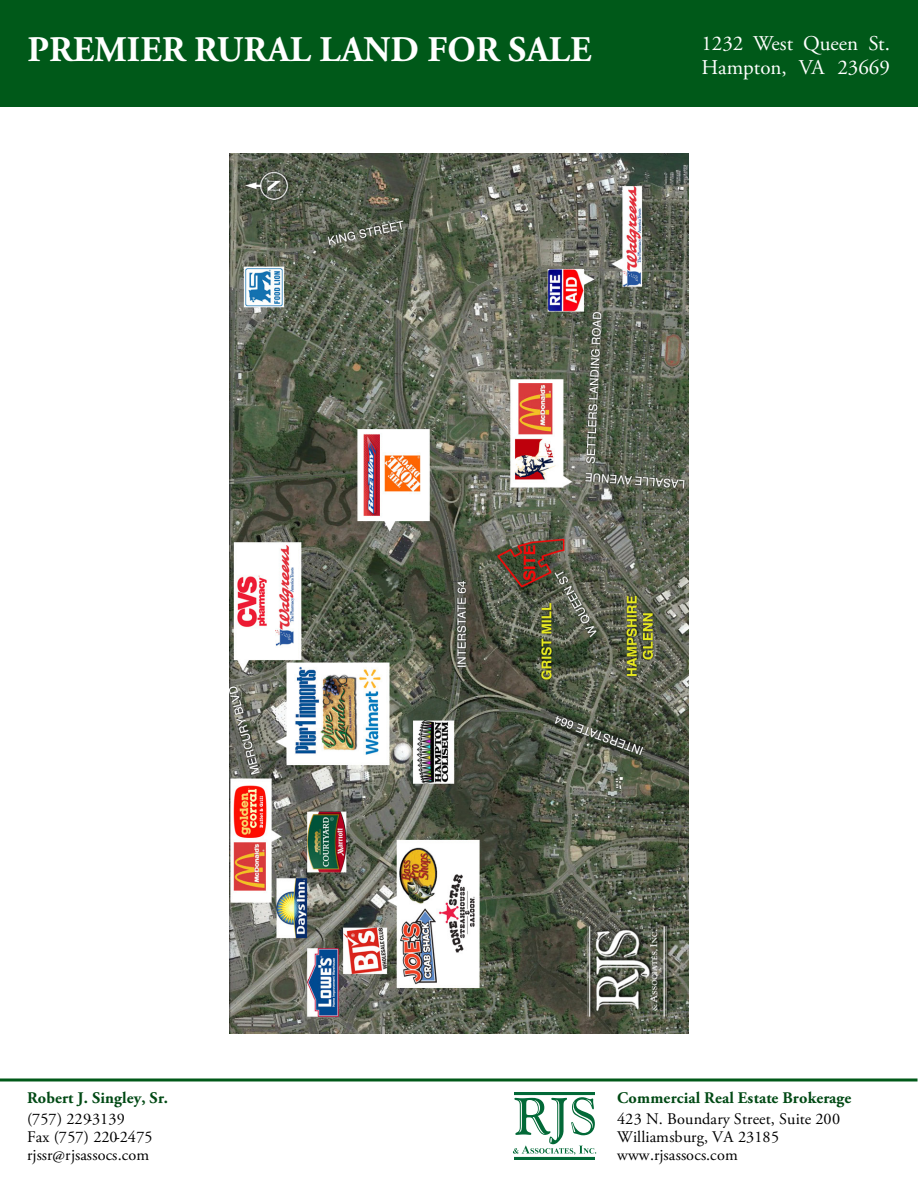
<style>
.page{position:relative;width:918px;height:1188px;background:#fff}
.page>*{position:absolute;margin:0;border:0;box-sizing:border-box;transform-origin:0 0}
.t1{font:700 36px "Adobe Garamond Pro";color:#fff}
.t2{font:21px/24px "Adobe Garamond Pro";color:#fff}
.t3{font:16.2px/18px "Adobe Garamond Pro";letter-spacing:.005em;color:#000}
.t4{font:700 16.2px "Adobe Garamond Pro";letter-spacing:.01em;color:#004914}
</style>
<div class="page">
<div style="left:0;top:0;width:918px;height:107px;background:#005919"></div>
<hr style="left:0;top:1079px;width:918px;height:2px;background:#005919">
<svg style="left:513px;top:1097px;width:83px;height:58px"></svg>
<hr style="left:514px;top:1092px;width:81px;height:2px;background:#026937">
<hr style="left:514px;top:1094px;width:81px;height:1px;background:#026937">
<hr style="left:514px;top:1158px;width:81px;height:2px;background:#026937">
<hr style="left:514px;top:1157px;width:81px;height:1px;background:#026937">
<img style="left:229px;top:153px;width:460px;height:880px">
<h1 class="t1" style="left:27px;top:29px;width:565px">PREMIER RURAL LAND FOR SALE</h1>
<p class="t2" style="left:701px;top:33px;width:190px">1232 West Queen St.<br>Hampton, VA 23669</p>
<p class="t4" style="left:27px;top:1089px;width:143px">Robert J. Singley, Sr.</p>
<p class="t3" style="left:27px;top:1111px;width:127px">(757) 229-3139<br>Fax (757) 220-2475 rjssr@rjsassocs.com</p>
<p class="t4" style="left:617px;top:1089px;width:236px">Commercial Real Estate Brokerage</p>
<p class="t3" style="left:617px;top:1111px;width:224px">423 N. Boundary Street, Suite 200<br>Williamsburg, VA 23185 www.rjsassocs.com</p>
</div>
